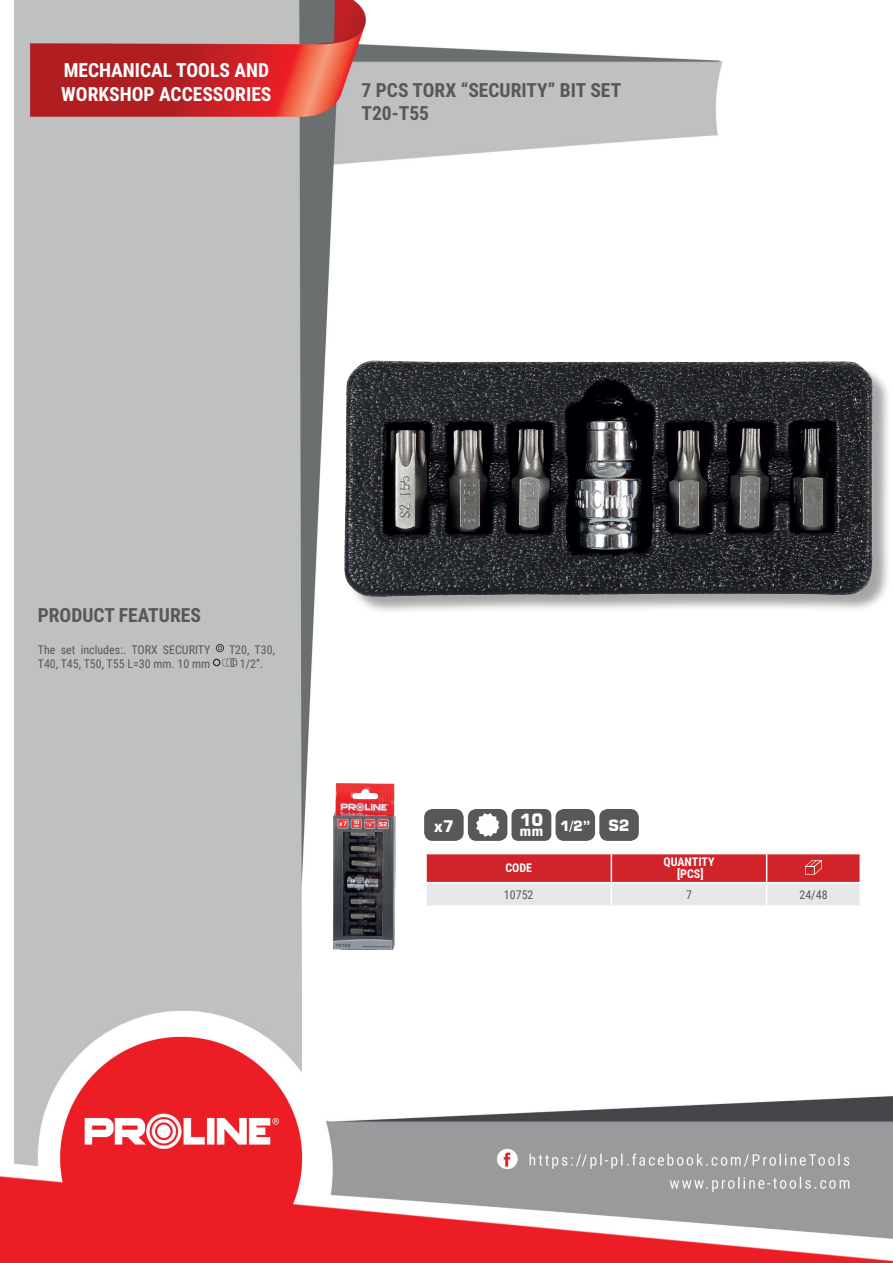
<style>
.page{position:relative;width:893px;height:1263px;background:#fff}
.page>*{position:absolute;margin:0;border:0;box-sizing:border-box;transform-origin:0 0}
.t1{font:700 19.5px/23.4px "Roboto Condensed";color:#57585a}
.t2{font:700 19.5px/23.4px "Roboto Condensed";color:#fff}
.t3{font:700 16.8px "Square 721 BT";color:#fff}
.t4{font:700 16.05px "Square 721 BT";color:#fff}
.t5{font:700 13.95px "Square 721 BT";color:#fff}
.t6{font:12px "Roboto Condensed";color:#57585a}
.t7{font:700 12px/12px "Roboto Condensed";color:#fff;text-align:center}
.s1{font-size:14.1px}
.s2{font-size:15.3px}
</style>
<div class="page">
<img style="left:0;top:0;width:893px;height:1263px">
<div style="left:348px;top:364px;width:543px;height:251px;background:#231f20;opacity:.4"></div>
<img style="left:345px;top:361px;width:527px;height:236px">
<svg style="left:216px;top:644px;width:8px;height:8px"></svg>
<svg style="left:213px;top:658px;width:24px;height:8px"></svg>
<hr style="left:425px;top:854px;width:2px;height:28px;background:#fff">
<hr style="left:425px;top:883px;width:2px;height:22px;background:#fff">
<hr style="left:425px;top:853px;width:186px;height:1px;background:#fff">
<hr style="left:425px;top:882px;width:186px;height:1px;background:#fff">
<hr style="left:425px;top:905px;width:186px;height:2px;background:#fff">
<hr style="left:611px;top:905px;width:156px;height:2px;background:#fff">
<hr style="left:767px;top:905px;width:94px;height:2px;background:#fff">
<svg style="left:426px;top:853px;width:435px;height:53px;background:#dd878b"></svg>
<div style="left:425px;top:810px;width:38px;height:30px;background:#57585a;border-radius:8px"></div>
<div style="left:424px;top:809px;width:40px;height:32px;border:1px solid #57585a;border-radius:8px"></div>
<div style="left:469px;top:810px;width:38px;height:30px;background:#57585a;border-radius:8px"></div>
<div style="left:468px;top:809px;width:39px;height:32px;border:1px solid #57585a;border-radius:8px"></div>
<svg style="left:476px;top:813px;width:23px;height:24px"></svg>
<div style="left:511px;top:809px;width:40px;height:32px;background:#57585a;border-radius:7px"></div>
<div style="left:556px;top:810px;width:38px;height:30px;background:#57585a;border-radius:8px"></div>
<div style="left:556px;top:809px;width:39px;height:32px;border:1px solid #57585a;border-radius:8px"></div>
<div style="left:600px;top:810px;width:38px;height:30px;background:#57585a;border-radius:8px"></div>
<div style="left:599px;top:809px;width:40px;height:32px;border:1px solid #57585a;border-radius:8px"></div>
<img style="left:333px;top:784px;width:62px;height:165px">
<h1 class="t2" style="left:61px;top:58px;width:212px">MECHANICAL TOOLS AND<br>WORKSHOP ACCESSORIES</h1>
<h1 class="t1" style="left:361px;top:77px;width:261px">7 PCS TORX “SECURITY” BIT SET<br>T20-T55</h1>
<h1 class="t1" style="left:38px;top:602px;width:165px">PRODUCT FEATURES</h1>
<p class="t6" style="left:38px;top:641px;width:174px">The set includes:. TORX SECURITY</p>
<p class="t6" style="left:229px;top:641px;width:47px">T20, T30,</p>
<p class="t6" style="left:38px;top:656px;width:174px">T40, T45, T50, T55 L=30 mm. 10 mm</p>
<p class="t6" style="left:240px;top:656px;width:25px">1/2”.</p>
<h3 class="t4" style="left:434px;top:816px;width:22px">x7</h3>
<h2 class="t3" style="left:520px;top:810px;width:25px">10</h2>
<p class="t5" style="left:519px;top:817px;width:112px"><span class="s1">mm</span> 1/2” <span class="s2">S2</span></p>
<p class="t7" style="left:505px;top:862px;width:28px">CODE</p>
<p class="t7" style="left:663px;top:856px;width:53px">QUANTITY [PCS]</p>
<p class="t6" style="left:504px;top:886px;width:31px">10752</p>
<p class="t6" style="left:686px;top:886px;width:7px">7</p>
<p class="t6" style="left:799px;top:886px;width:30px">24/48</p>
</div>
